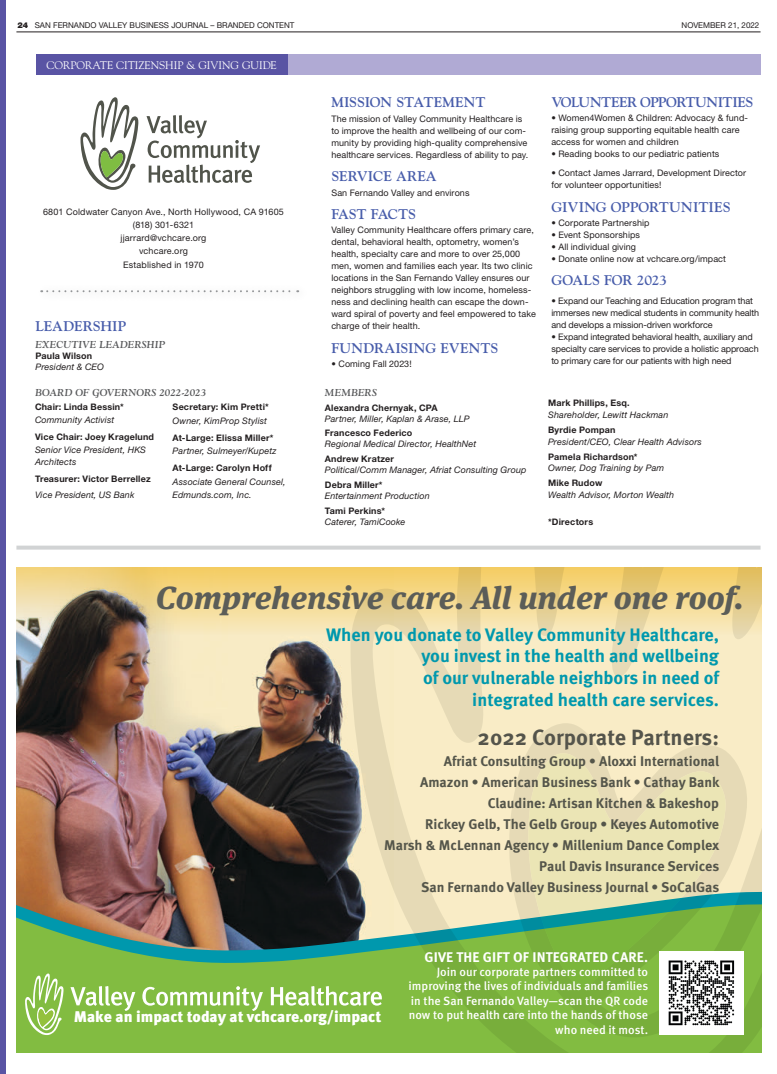
<style>
.page{position:relative;width:777px;height:1074px;background:#fff}
.page>*{position:absolute;margin:0;border:0;box-sizing:border-box;transform-origin:0 0}
.t1{font:italic 800 32px "Meta Serif Pro";color:#5b5d58}
.t2{font:700 22px "Meta Pro";color:#54544b}
.t3{font:700 18px/21.6px "Meta Pro";color:#0098ad;text-align:right}
.t4{font:900 15.5px "Meta Pro";color:#fff}
.t5{font:700 14px/21px "Meta Pro";color:#54554a;text-align:right}
.t6{font:700 14px "Goudy Std";letter-spacing:-.01em;color:#475caa}
.t7{font:700 14px "Meta Pro";letter-spacing:.01em;color:#fff}
.t8{font:700 14px "Goudy Std";letter-spacing:-.04em;color:#475caa}
.t9{font:500 12px/14.4px "Meta Pro";color:#fff;text-align:right}
.t10{font:11px "Goudy Std";letter-spacing:-.005em;color:#fff}
.t11{font:italic 700 10px "Goudy Std";letter-spacing:.005em;color:#58595b}
.t12{font:9px/12px "Helvetica Neue LT Std";letter-spacing:.01em;color:#231f20}
.t13{font:italic 9px/12.9px "Helvetica Neue LT Std";letter-spacing:.015em;color:#231f20}
.t14{font:700 9px "Helvetica Neue LT Std";letter-spacing:.02em;color:#231f20}
.t15{font:9px/12px "Helvetica Neue LT Std";letter-spacing:-.01em;color:#231f20}
.t16{font:8px "Helvetica Neue LT Std";color:#231f20}
.s1{font-weight:900}
</style>
<div class="page">
<svg style="left:16px;top:546px;width:745px;height:4px;background:#d5d7d8"></svg>
<div style="left:206px;top:54px;width:555px;height:21px;background:#b0aad4"></div>
<div style="left:0;top:0;width:6px;height:1074px;background:#5954a4"></div>
<hr style="left:16px;top:32px;width:745px;height:1px;background:#231f20">
<div style="left:36px;top:54px;width:252px;height:21px;background:#5954a4"></div>
<img style="left:16px;top:651px;width:335px;height:240px">
<img style="left:16px;top:567px;width:335px;height:84px">
<svg style="left:16px;top:891px;width:335px;height:13px;background:#634336"></svg>
<svg style="left:16px;top:904px;width:335px;height:149px;background:#6d984b"></svg>
<svg style="left:351px;top:567px;width:411px;height:486px;background:#d2d699"></svg>
<svg style="left:527px;top:743px;width:199px;height:247px;background:#c2d397"></svg>
<svg style="left:70px;top:986px;width:65px;height:25px"></svg>
<svg style="left:142px;top:986px;width:121px;height:25px"></svg>
<svg style="left:271px;top:986px;width:111px;height:20px"></svg>
<svg style="left:25px;top:974px;width:39px;height:61px;background:#a3cd71"></svg>
<img style="left:660px;top:951px;width:84px;height:84px">
<svg style="left:81px;top:97px;width:58px;height:93px"></svg>
<svg style="left:147px;top:115px;width:113px;height:68px"></svg>
<svg style="left:41px;top:290px;width:257px;height:2px"></svg>
<p class="t16" style="left:17px;top:20px;width:279px"><span class="s1">24</span> SAN FERNANDO VALLEY BUSINESS JOURNAL – BRANDED CONTENT</p>
<p class="t16" style="left:682px;top:20px;width:79px">NOVEMBER 21, 2022</p>
<p class="t10" style="left:47px;top:58px;width:232px">CORPORATE CITIZENSHIP &amp; GIVING GUIDE</p>
<p class="t12" style="left:43px;top:205px;width:242px;line-height:13px;text-align:center">6801 Coldwater Canyon Ave., North Hollywood, CA 91605 (818) 301-6321<br>jjarrard@vchcare.org<br>vchcare.org</p>
<p class="t12" style="left:123px;top:258px;width:82px">Established in 1970</p>
<h3 class="t6" style="left:36px;top:318px;width:92px">LEADERSHIP</h3>
<p class="t11" style="left:36px;top:339px;width:132px">EXECUTIVE LEADERSHIP</p>
<p class="t14" style="left:36px;top:350px;width:58px">Paula Wilson</p>
<p class="t13" style="left:36px;top:360px;width:70px">President &amp; CEO</p>
<p class="t11" style="left:36px;top:386px;width:172px">BOARD OF GOVERNORS 2022-2023</p>
<p class="t14" style="left:35px;top:402px;width:90px">Chair: Linda Bessin*</p>
<p class="t13" style="left:35px;top:413px;width:81px">Community Activist</p>
<p class="t14" style="left:35px;top:431px;width:121px">Vice Chair: Joey Kragelund</p>
<p class="t13" style="left:35px;top:443px;width:113px">Senior Vice President, HKS<br>Architects</p>
<p class="t14" style="left:35px;top:473px;width:117px">Treasurer: Victor Berrellez</p>
<p class="t13" style="left:35px;top:489px;width:101px">Vice President, US Bank</p>
<p class="t14" style="left:173px;top:402px;width:98px">Secretary: Kim Pretti*</p>
<p class="t13" style="left:173px;top:414px;width:96px">Owner, KimProp Stylist</p>
<p class="t14" style="left:173px;top:432px;width:102px">At-Large: Elissa Miller*</p>
<p class="t13" style="left:173px;top:445px;width:105px">Partner, Sulmeyer/Kupetz</p>
<p class="t14" style="left:173px;top:463px;width:101px">At-Large: Carolyn Hoff</p>
<p class="t13" style="left:173px;top:475px;width:115px;line-height:13.5px">Associate General Counsel,<br>Edmunds.com, Inc.</p>
<h3 class="t6" style="left:331px;top:94px;width:156px">MISSION STATEMENT</h3>
<p class="t12" style="left:331px;top:113px;width:199px">The mission of Valley Community Healthcare is to improve the health and wellbeing of our com&shy;munity by providing high-quality comprehensive healthcare services. Regardless of ability to pay.</p>
<h3 class="t6" style="left:331px;top:168px;width:107px">SERVICE AREA</h3>
<p class="t12" style="left:331px;top:187px;width:140px">San Fernando Valley and environs</p>
<h3 class="t6" style="left:331px;top:206px;width:86px">FAST FACTS</h3>
<p class="t12" style="left:331px;top:224px;width:206px">Valley Community Healthcare offers primary care, dental, behavioral health, optometry, women’s health, specialty care and more to over 25,000 men, women and families each year. Its two clinic locations in the San Fernando Valley ensures our neighbors struggling with low income, homeless&shy;ness and declining health can escape the down&shy;ward spiral of poverty and feel empowered to take charge of their health.</p>
<h3 class="t6" style="left:331px;top:339px;width:168px">FUNDRAISING EVENTS</h3>
<p class="t12" style="left:331px;top:357px;width:82px">• Coming Fall 2023!</p>
<p class="t11" style="left:325px;top:386px;width:54px">MEMBERS</p>
<p class="t14" style="left:325px;top:402px;width:114px">Alexandra Chernyak, CPA</p>
<p class="t13" style="left:325px;top:412px;width:146px">Partner, Miller, Kaplan &amp; Arase, LLP</p>
<p class="t14" style="left:325px;top:428px;width:89px">Francesco Federico</p>
<p class="t13" style="left:325px;top:438px;width:153px">Regional Medical Director, HealthNet</p>
<p class="t14" style="left:325px;top:453px;width:71px">Andrew Kratzer</p>
<p class="t13" style="left:325px;top:463px;width:203px">Political/Comm Manager, Afriat Consulting Group</p>
<p class="t14" style="left:325px;top:479px;width:59px">Debra Miller*</p>
<p class="t13" style="left:325px;top:489px;width:106px">Entertainment Production</p>
<p class="t14" style="left:325px;top:505px;width:62px">Tami Perkins*</p>
<p class="t13" style="left:325px;top:515px;width:82px">Caterer, TamiCooke</p>
<h3 class="t8" style="left:551px;top:94px;width:203px">VOLUNTEER OPPORTUNITIES</h3>
<p class="t12" style="left:551px;top:112px;width:198px">• Women4Women &amp; Children: Advocacy &amp; fund&shy;raising group supporting equitable health care access for women and children</p>
<p class="t12" style="left:551px;top:148px;width:170px">• Reading books to our pediatric patients</p>
<p class="t12" style="left:551px;top:167px;width:196px">• Contact James Jarrard, Development Director for volunteer opportunities!</p>
<h3 class="t6" style="left:551px;top:198px;width:181px">GIVING OPPORTUNITIES</h3>
<p class="t12" style="left:551px;top:216px;width:100px">• Corporate Partnership</p>
<p class="t12" style="left:551px;top:228px;width:90px">• Event Sponsorships</p>
<p class="t12" style="left:551px;top:240px;width:86px">• All individual giving</p>
<p class="t12" style="left:551px;top:252px;width:176px">• Donate online now at vchcare.org/impact</p>
<h3 class="t6" style="left:551px;top:272px;width:117px">GOALS FOR 2023</h3>
<p class="t15" style="left:551px;top:295px;width:209px">• Expand our Teaching and Education program that immerses new medical students in community health and develops a mission-driven workforce</p>
<p class="t15" style="left:551px;top:331px;width:209px">• Expand integrated behavioral health, auxiliary and specialty care services to provide a holistic approach to primary care for our patients with high need</p>
<p class="t14" style="left:548px;top:398px;width:83px">Mark Phillips, Esq.</p>
<p class="t13" style="left:548px;top:408px;width:122px">Shareholder, Lewitt Hackman</p>
<p class="t14" style="left:548px;top:424px;width:69px">Byrdie Pompan</p>
<p class="t13" style="left:548px;top:435px;width:155px">President/CEO, Clear Health Advisors</p>
<p class="t14" style="left:548px;top:451px;width:91px">Pamela Richardson*</p>
<p class="t13" style="left:548px;top:462px;width:118px">Owner, Dog Training by Pam</p>
<p class="t14" style="left:548px;top:478px;width:56px">Mike Rudow</p>
<p class="t13" style="left:548px;top:488px;width:127px">Wealth Advisor, Morton Wealth</p>
<p class="t14" style="left:548px;top:516px;width:47px">*Directors</p>
<h1 class="t1" style="left:156px;top:572px;width:589px">Comprehensive care. All under one roof.</h1>
<h3 class="t3" style="left:326px;top:623px;width:395px">When you donate to Valley Community Healthcare, you invest in the health and wellbeing<br>of our vulnerable neighbors in need of<br>integrated health care services.</h3>
<h2 class="t2" style="left:478px;top:720px;width:243px">2022 Corporate Partners:</h2>
<p class="t5" style="left:384px;top:750px;width:337px">Afriat Consulting Group • Aloxxi International<br>Amazon • American Business Bank • Cathay Bank Claudine: Artisan Kitchen &amp; Bakeshop<br>Rickey Gelb, The Gelb Group • Keyes Automotive Marsh &amp; McLennan Agency • Millenium Dance Complex Paul Davis Insurance Services<br>San Fernando Valley Business Journal • SoCalGas</p>
<h3 class="t4" style="left:74px;top:1004px;width:309px">Make an impact today at vchcare.org/impact</h3>
<h3 class="t7" style="left:425px;top:946px;width:225px">GIVE THE GIFT OF INTEGRATED CARE.</h3>
<h3 class="t9" style="left:409px;top:964px;width:241px">Join our corporate partners committed to improving the lives of individuals and families in the San Fernando Valley—scan the QR code now to put health care into the hands of those who need it most.</h3>
</div>
